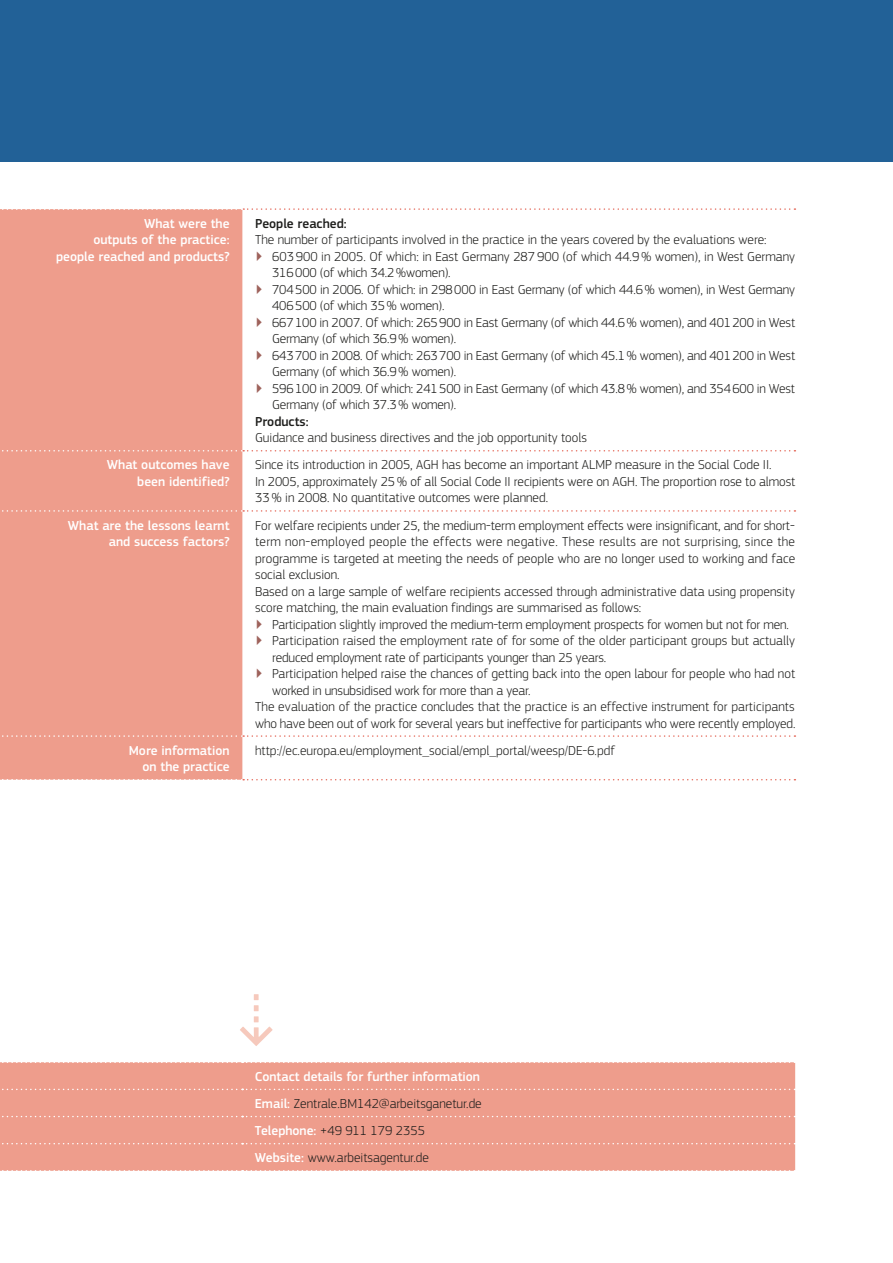
<style>
.page{position:relative;width:893px;height:1263px;background:#fff}
.page>*{position:absolute;margin:0;border:0;box-sizing:border-box;transform-origin:0 0}
.t1{font:74.7px "EC Square Sans Pro";color:#f6c9bc}
.t2{font:300 13.5px/27.2px "EC Square Sans Pro";color:#1d1d1b}
.t3{font:500 13.5px/16.5px "EC Square Sans Pro";color:#fff;text-align:right}
.t4{font:300 13.5px "EC Square Sans Pro";letter-spacing:.02em;color:#1d1d1b}
.t5{font:500 13.5px "EC Square Sans Pro";color:#1d1d1b}
.s1{color:#9e625b}
.s2{font-weight:500;color:#fff}
</style>
<div class="page">
<div style="left:0;top:0;width:893px;height:162px;background:#226197"></div>
<div style="left:0;top:1063px;width:795px;height:107px;background:#ee9d8c"></div>
<svg style="left:0;top:1062px;width:794px;height:1px"></svg>
<svg style="left:0;top:1170px;width:795px;height:1px"></svg>
<svg style="left:0;top:1089px;width:795px;height:1px"></svg>
<svg style="left:0;top:1116px;width:795px;height:1px"></svg>
<svg style="left:0;top:1143px;width:795px;height:1px"></svg>
<div style="left:0;top:210px;width:242px;height:569px;background:#ee9d8c"></div>
<svg style="left:0;top:450px;width:795px;height:1px"></svg>
<svg style="left:0;top:510px;width:795px;height:2px"></svg>
<svg style="left:0;top:735px;width:795px;height:2px"></svg>
<svg style="left:0;top:779px;width:795px;height:1px"></svg>
<svg style="left:0;top:208px;width:795px;height:2px"></svg>
<p class="t3" style="left:56px;top:215px;width:175px">What were the<br>outputs of the practice: people reached and products?</p>
<p class="t5" style="left:255px;top:215px;width:93px">People reached:</p>
<p class="t2" style="left:255px;top:226px;width:513px">The number of participants involved in the practice in the years covered by the evaluations were:</p>
<p class="t2" style="left:255px;top:243px;width:541px"><span class="s1">▶</span> 603900 in 2005. Of which: in East Germany 287 900 (of which 44.9% women), in West Germany</p>
<p class="t2" style="left:272px;top:259px;width:180px">316000 (of which 34.2%women).</p>
<p class="t2" style="left:255px;top:276px;width:542px"><span class="s1">▶</span> 704500 in 2006. Of which: in 298000 in East Germany (of which 44.6% women), in West Germany</p>
<p class="t2" style="left:272px;top:292px;width:174px">406500 (of which 35% women).</p>
<p class="t2" style="left:255px;top:309px;width:541px"><span class="s1">▶</span> 667100 in 2007. Of which: 265900 in East Germany (of which 44.6% women), and 401200 in West</p>
<p class="t2" style="left:272px;top:325px;width:186px">Germany (of which 36.9% women).</p>
<p class="t2" style="left:255px;top:342px;width:541px"><span class="s1">▶</span> 643700 in 2008. Of which: 263700 in East Germany (of which 45.1% women), and 401200 in West</p>
<p class="t2" style="left:272px;top:358px;width:186px">Germany (of which 36.9% women).</p>
<p class="t2" style="left:255px;top:375px;width:541px"><span class="s1">▶</span> 596100 in 2009. Of which: 241500 in East Germany (of which 43.8% women), and 354600 in West</p>
<p class="t2" style="left:272px;top:391px;width:186px">Germany (of which 37.3% women).</p>
<p class="t5" style="left:255px;top:413px;width:55px">Products:</p>
<p class="t2" style="left:255px;top:424px;width:333px">Guidance and business directives and the job opportunity tools</p>
<p class="t3" style="left:107px;top:457px;width:124px">What outcomes have been identified?</p>
<p class="t2" style="left:255px;top:457px;width:542px;line-height:16.5px">Since its introduction in 2005, AGH has become an important ALMP measure in the Social Code II.<br>In 2005, approximately 25% of all Social Code II recipients were on AGH. The proportion rose to almost<br>33% in 2008. No quantitative outcomes were planned.</p>
<p class="t3" style="left:68px;top:517px;width:163px">What are the lessons learnt and success factors?</p>
<p class="t2" style="left:255px;top:511px;width:541px">For welfare recipients under 25, the medium-term employment effects were insignificant, and for short-</p>
<p class="t4" style="left:255px;top:534px;width:542px">term non-employed people the effects were negative. These results are not surprising, since the</p>
<p class="t2" style="left:255px;top:544px;width:542px">programme is targeted at meeting the needs of people who are no longer used to working and face</p>
<p class="t2" style="left:255px;top:561px;width:86px">social exclusion.</p>
<p class="t2" style="left:255px;top:577px;width:541px">Based on a large sample of welfare recipients accessed through administrative data using propensity</p>
<p class="t2" style="left:255px;top:594px;width:388px">score matching, the main evaluation findings are summarised as follows:</p>
<p class="t2" style="left:255px;top:610px;width:535px"><span class="s1">▶</span> Participation slightly improved the medium-term employment prospects for women but not for men.</p>
<p class="t2" style="left:255px;top:627px;width:542px"><span class="s1">▶</span> Participation raised the employment rate of for some of the older participant groups but actually</p>
<p class="t2" style="left:272px;top:643px;width:336px">reduced employment rate of participants younger than 25 years.</p>
<p class="t2" style="left:255px;top:660px;width:542px"><span class="s1">▶</span> Participation helped raise the chances of getting back into the open labour for people who had not</p>
<p class="t2" style="left:272px;top:676px;width:260px">worked in unsubsidised work for more than a year.</p>
<p class="t2" style="left:255px;top:693px;width:541px">The evaluation of the practice concludes that the practice is an effective instrument for participants</p>
<p class="t2" style="left:255px;top:709px;width:542px">who have been out of work for several years but ineffective for participants who were recently employed.</p>
<p class="t3" style="left:129px;top:742px;width:102px">More information on the practice</p>
<p class="t2" style="left:255px;top:736px;width:361px">http://ec.europa.eu/employment_social/empl_portal/weesp/DE-6.pdf</p>
<h1 class="t1" style="left:238px;top:978px;width:38px">⇣</h1>
<p class="t2" style="left:255px;top:1063px;width:228px"><span class="s2">Contact details for further information Email:</span> Zentrale.BM142@arbeitsganetur.de <span class="s2">Telephone:</span> +49 911 179 2355<br><span class="s2">Website:</span> www.arbeitsagentur.de</p>
</div>
